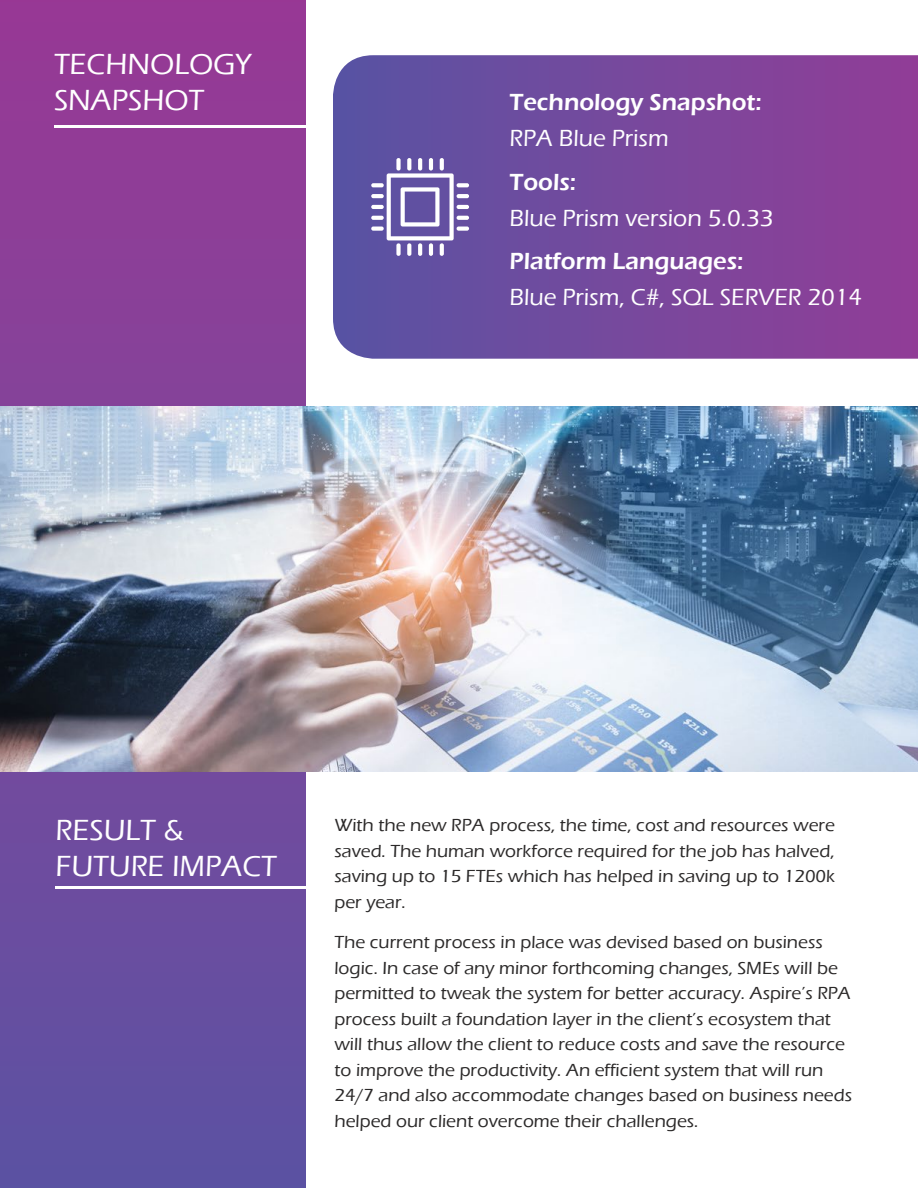
<style>
.page{position:relative;width:918px;height:1188px;background:#fff}
.page>*{position:absolute;margin:0;border:0;box-sizing:border-box;transform-origin:0 0}
.t1{font:500 30px/36px "Eras ITC";color:#fff}
.t2{font:500 24px "Eras ITC";color:#fff}
.t3{font:600 24px "Eras ITC";color:#fff}
.t4{font:500 18px/25.5px "Eras ITC";color:#2b2929;text-align:justify}
</style>
<div class="page">
<svg style="left:0;top:0;width:306px;height:1188px;background:#7a469b"></svg>
<hr style="left:56px;top:886px;width:252px;height:3px;background:#fff">
<img style="left:0;top:407px;width:918px;height:364px">
<hr style="left:54px;top:125px;width:252px;height:3px;background:#fff">
<svg style="left:333px;top:55px;width:585px;height:304px;background:#77499d"></svg>
<svg style="left:387px;top:173px;width:67px;height:67px"></svg>
<div style="left:396px;top:158px;width:5px;height:13px;background:#fff;border-radius:2px"></div>
<svg style="left:407px;top:158px;width:4px;height:13px"></svg>
<svg style="left:418px;top:158px;width:4px;height:13px"></svg>
<hr style="left:429px;top:158px;width:4px;height:13px;background:#fff;border-radius:2px">
<svg style="left:440px;top:158px;width:4px;height:13px"></svg>
<div style="left:396px;top:243px;width:5px;height:13px;background:#fff;border-radius:2px"></div>
<svg style="left:407px;top:243px;width:4px;height:13px"></svg>
<svg style="left:418px;top:243px;width:4px;height:13px"></svg>
<hr style="left:429px;top:243px;width:4px;height:13px;background:#fff;border-radius:2px">
<svg style="left:440px;top:243px;width:4px;height:13px"></svg>
<svg style="left:457px;top:183px;width:12px;height:4px"></svg>
<hr style="left:457px;top:194px;width:12px;height:4px;background:#fff;border-radius:2px">
<hr style="left:457px;top:205px;width:12px;height:4px;background:#fff;border-radius:2px">
<svg style="left:457px;top:216px;width:12px;height:4px"></svg>
<svg style="left:457px;top:227px;width:12px;height:4px"></svg>
<svg style="left:371px;top:183px;width:13px;height:4px"></svg>
<hr style="left:371px;top:194px;width:13px;height:4px;background:#fff;border-radius:2px">
<svg style="left:371px;top:205px;width:13px;height:4px"></svg>
<svg style="left:371px;top:216px;width:13px;height:4px"></svg>
<svg style="left:371px;top:227px;width:13px;height:4px"></svg>
<h1 class="t1" style="left:54px;top:47px;width:199px">TECHNOLOGY<br>SNAPSHOT</h1>
<h2 class="t3" style="left:510px;top:89px;width:254px">Technology Snapshot:</h2>
<h2 class="t2" style="left:510px;top:125px;width:161px">RPA Blue Prism</h2>
<h2 class="t3" style="left:510px;top:168px;width:68px">Tools:</h2>
<h2 class="t2" style="left:510px;top:204px;width:265px">Blue Prism version 5.0.33</h2>
<h2 class="t3" style="left:510px;top:248px;width:235px">Platform Languages:</h2>
<h2 class="t2" style="left:510px;top:284px;width:354px">Blue Prism, C#, SQL SERVER 2014</h2>
<h1 class="t1" style="left:56px;top:812px;width:223px">RESULT &amp;<br>FUTURE IMPACT</h1>
<p class="t4" style="left:334px;top:813px;width:502px">With the new RPA process, the time, cost and resources were saved. The human workforce required for the job has halved, saving up to 15 FTEs which has helped in saving up to 1200k per year.</p>
<p class="t4" style="left:334px;top:930px;width:519px;text-align:left">The current process in place was devised based on business logic. In case of any minor forthcoming changes, SMEs will be permitted to tweak the system for better accuracy. Aspire’s RPA process built a foundation layer in the client’s ecosystem that will thus allow the client to reduce costs and save the resource to improve the productivity. An efficient system that will run 24/7 and also accommodate changes based on business needs helped our client overcome their challenges.</p>
</div>
